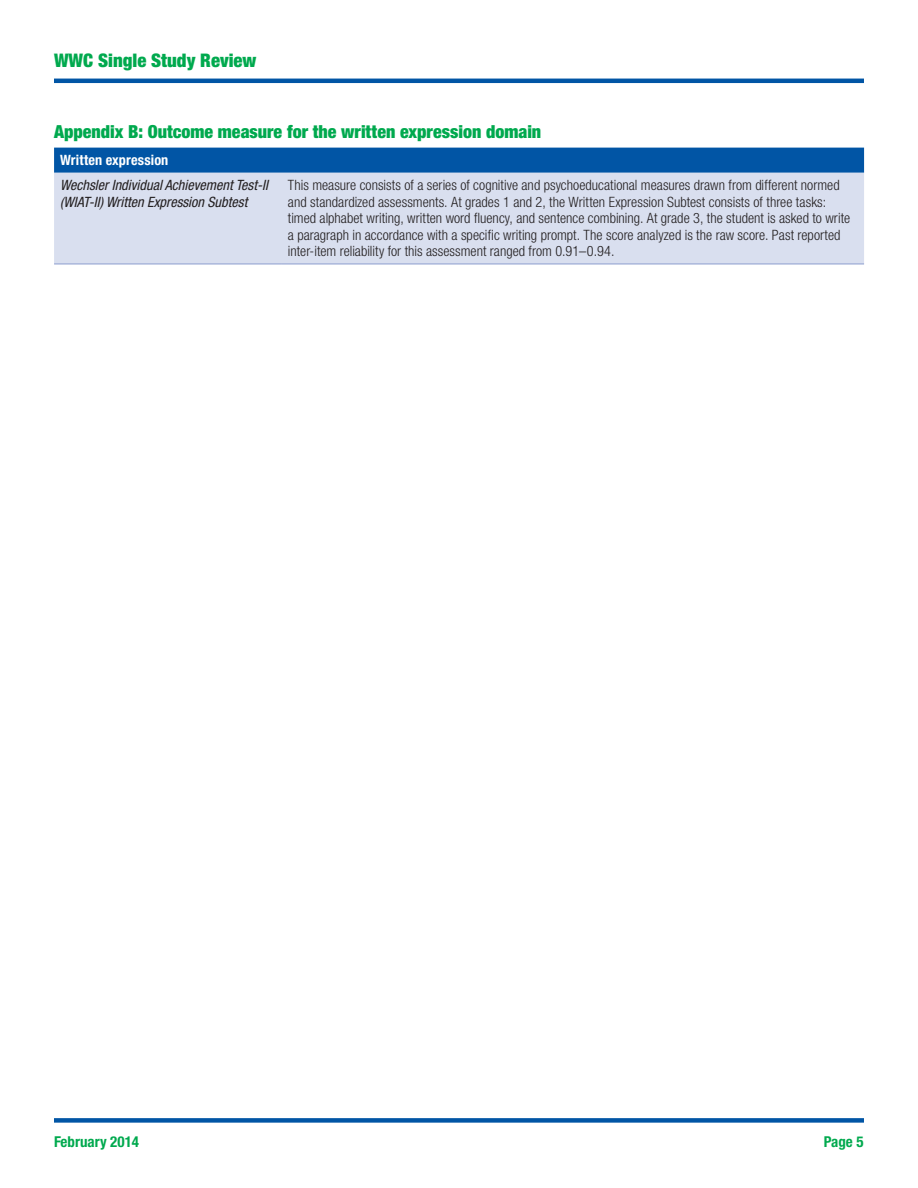
<style>
.page{position:relative;width:918px;height:1188px;background:#fff}
.page>*{position:absolute;margin:0;border:0;box-sizing:border-box;transform-origin:0 0}
.t1{font:900 condensed 18.75px "Helvetica Neue LT Std";color:#00a94e}
.Table_title{font:900 condensed 18px "Helvetica Neue LT Std";color:#00a94e}
.t2{font:700 condensed 15px "Helvetica Neue LT Std";color:#00a94e}
.t3{font:300 condensed 14.25px/16.5px "Helvetica Neue LT Std";letter-spacing:.005em;color:#231f20}
.t4{font:italic condensed 14.25px/16.5px "Helvetica Neue LT Std";color:#231f20}
.Table_sub_head_whi{font:700 condensed 14.25px "Helvetica Neue LT Std";letter-spacing:.01em;color:#fff}
</style>
<div class="page">
<div style="left:54px;top:1118px;width:810px;height:5px;background:#0155a5"></div>
<hr style="left:54px;top:79px;width:810px;height:4px;background:#0155a5">
<div style="left:54px;top:148px;width:810px;height:25px;background:#0155a5"></div>
<div style="left:54px;top:173px;width:810px;height:90px;background:#d9dfef"></div>
<hr style="left:54px;top:263px;width:228px;height:2px;background:#96a5d3">
<hr style="left:282px;top:263px;width:582px;height:2px;background:#96a5d3">
<h1 class="t1" style="left:54px;top:49px;width:204px">WWC Single Study Review</h1>
<p class="Table_title" style="left:54px;top:121px;width:489px">Appendix B: Outcome measure for the written expression domain</p>
<p class="Table_sub_head_whi" style="left:60px;top:152px;width:110px">Written expression</p>
<p class="t4" style="left:60px;top:178px;width:209px">Wechsler Individual Achievement Test-II (WIAT-II) Written Expression Subtest</p>
<p class="t3" style="left:288px;top:177px;width:564px">This measure consists of a series of cognitive and psychoeducational measures drawn from different normed and standardized assessments. At grades 1 and 2, the Written Expression Subtest consists of three tasks: timed alphabet writing, written word fluency, and sentence combining. At grade 3, the student is asked to write a paragraph in accordance with a specific writing prompt. The score analyzed is the raw score. Past reported inter-item reliability for this assessment ranged from 0.91–0.94.</p>
<p class="t2" style="left:54px;top:1132px;width:87px">February 2014</p>
<p class="t2" style="left:824px;top:1132px;width:41px">Page 5</p>
</div>
